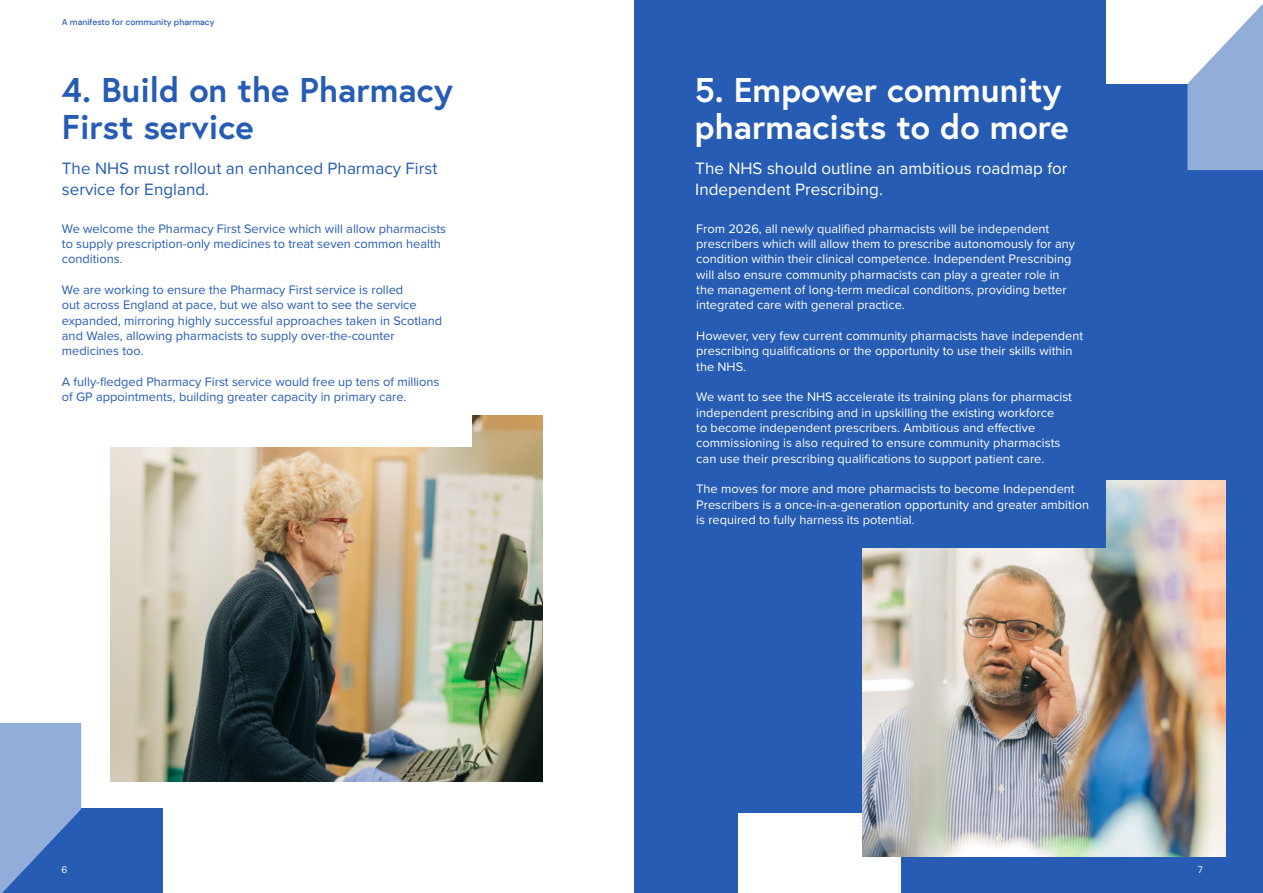
<style>
.page{position:relative;width:1263px;height:893px;background:#fff}
.page>*{position:absolute;margin:0;border:0;box-sizing:border-box;transform-origin:0 0}
.t1{font:700 34.35px/37.3px "Europa";color:#fff}
.t2{font:700 34.35px/37.3px "Europa";color:#265cb3}
.t3{font:17.1px/20.4px "Proxima Nova";color:#fff}
.t4{font:17.1px/20.4px "Proxima Nova";color:#265cb3}
.t5{font:12.75px/15.3px "Proxima Nova";color:#fff}
.t6{font:12.75px/15.3px "Proxima Nova";color:#265cb3}
.t7{font:9.45px "DM Sans";color:#fff}
.t8{font:500 8.55px "DM Sans";color:#265cb3}
</style>
<div class="page">
<div style="left:634px;top:0;width:629px;height:893px;background:#265cb3"></div>
<div style="left:819px;top:814px;width:81px;height:79px;background:#fff"></div>
<img style="left:863px;top:480px;width:363px;height:377px">
<div style="left:695px;top:371px;width:411px;height:177px;background:#265cb3"></div>
<img style="left:110px;top:416px;width:433px;height:365px">
<div style="left:51px;top:286px;width:421px;height:160px;background:#fff"></div>
<div style="left:81px;top:809px;width:81px;height:84px;background:#265cb3"></div>
<svg style="left:0;top:723px;width:81px;height:170px;background:#789ad0"></svg>
<div style="left:1106px;top:0;width:81px;height:84px;background:#fff"></div>
<svg style="left:1187px;top:0;width:76px;height:170px;background:#adc1e1"></svg>
<div style="left:738px;top:814px;width:81px;height:79px;background:#fff"></div>
<p class="t8" style="left:62px;top:17px;width:154px">A manifesto for community pharmacy</p>
<h1 class="t2" style="left:62px;top:70px;width:393px">4. Build on the Pharmacy<br>First service</h1>
<h2 class="t4" style="left:62px;top:158px;width:377px">The NHS must rollout an enhanced Pharmacy First service for England.</h2>
<p class="t6" style="left:62px;top:220px;width:386px">We welcome the Pharmacy First Service which will allow pharmacists to supply prescription-only medicines to treat seven common health conditions.</p>
<p class="t6" style="left:62px;top:281px;width:382px">We are working to ensure the Pharmacy First service is rolled<br>out across England at pace, but we also want to see the service expanded, mirroring highly successful approaches taken in Scotland and Wales, allowing pharmacists to supply over-the-counter medicines too.</p>
<p class="t6" style="left:62px;top:373px;width:379px">A fully-fledged Pharmacy First service would free up tens of millions of GP appointments, building greater capacity in primary care.</p>
<h1 class="t1" style="left:695px;top:70px;width:375px">5. Empower community pharmacists to do more</h1>
<h2 class="t3" style="left:695px;top:158px;width:374px">The NHS should outline an ambitious roadmap for<br>Independent Prescribing.</h2>
<p class="t5" style="left:696px;top:220px;width:380px">From 2026, all newly qualified pharmacists will be independent prescribers which will allow them to prescribe autonomously for any condition within their clinical competence. Independent Prescribing will also ensure community pharmacists can play a greater role in the management of long-term medical conditions, providing better integrated care with general practice.</p>
<p class="t5" style="left:696px;top:327px;width:388px">However, very few current community pharmacists have independent prescribing qualifications or the opportunity to use their skills within the NHS.</p>
<p class="t5" style="left:696px;top:389px;width:377px">We want to see the NHS accelerate its training plans for pharmacist independent prescribing and in upskilling the existing workforce<br>to become independent prescribers. Ambitious and effective commissioning is also required to ensure community pharmacists can use their prescribing qualifications to support patient care.</p>
<p class="t5" style="left:696px;top:481px;width:394px">The moves for more and more pharmacists to become Independent<br>Prescribers is a once-in-a-generation opportunity and greater ambition is required to fully harness its potential.</p>
<p class="t7" style="left:62px;top:864px;width:7px">6</p>
<p class="t7" style="left:1198px;top:864px;width:7px">7</p>
</div>
